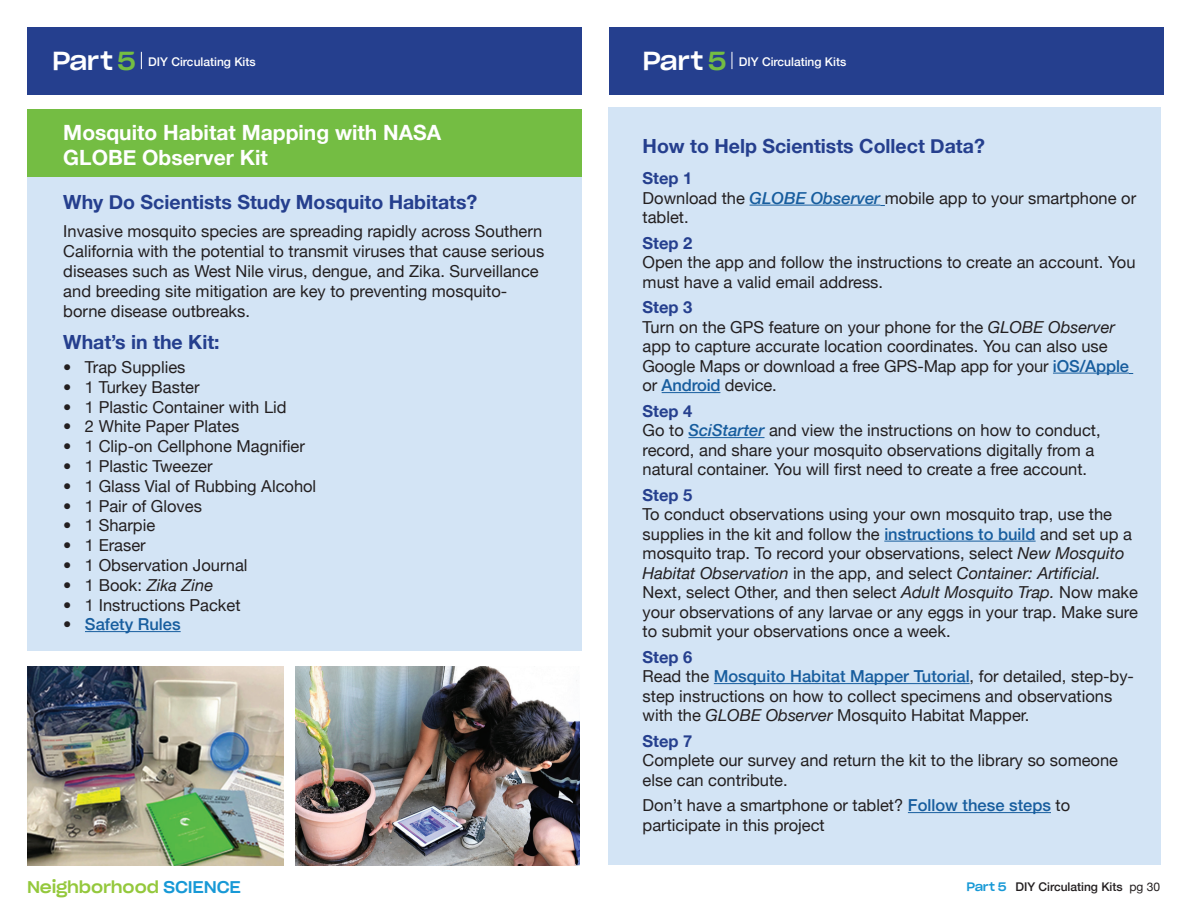
<style>
.page{position:relative;width:1188px;height:918px;background:#fff}
.page>*{position:absolute;margin:0;border:0;box-sizing:border-box;transform-origin:0 0}
.t1{font:700 21px/25.2px "Helvetica Neue";color:#fff}
.t2{font:700 19.5px "Helvetica Neue";color:#253f8e}
.t3{font:16.5px/19.5px "Helvetica Neue";color:#231f20}
.t4{font:16.5px "Sharp Grotesk DB Medium 22";letter-spacing:-.01em;color:#94c83c}
.t5{font:700 16.5px "Helvetica Neue";color:#253f8e}
.t6{font:italic 16.5px "Helvetica Neue";color:#231f20}
.t7{font:500 16.5px "Helvetica Neue";color:#175d9e}
.t8{font:500 12px "Helvetica Neue";color:#fff}
.t9{font:500 12px "Helvetica Neue";color:#231f20}
.s1{font-family:"Sharp Grotesk DB Medium 22";font-weight:400;font-size:25.5px}
.s2{font-family:"Sharp Grotesk DB Medium 22";font-weight:400;font-size:25.5px;color:#74bd43}
.s3{font-weight:500}
.s4{font-weight:500;font-style:normal}
.s5{font-style:normal}
.s6{color:#231f20}
.s7{font-weight:700;color:#253f8e}
.s8{font-weight:500;font-style:italic;color:#175d9e}
.s9{font-style:italic}
.s10{font-weight:500;color:#175d9e}
.s11{color:#1899d6}
.s12{font-family:"Sharp Grotesk DB Medium 22";font-weight:400;color:#1899d6}
.s13{font-weight:400}
</style>
<div class="page">
<div style="left:27px;top:27px;width:554px;height:67px;background:#253f8e"></div>
<svg style="left:141px;top:52px;width:1px;height:17px"></svg>
<div style="left:27px;top:109px;width:554px;height:542px;background:#d3e4f5"></div>
<div style="left:608px;top:107px;width:553px;height:758px;background:#d3e4f5"></div>
<hr style="left:750px;top:205px;width:130px;height:1px;background:#175d9e">
<hr style="left:1053px;top:373px;width:76px;height:1px;background:#175d9e">
<hr style="left:662px;top:392px;width:58px;height:1px;background:#175d9e">
<hr style="left:688px;top:437px;width:77px;height:1px;background:#175d9e">
<hr style="left:884px;top:541px;width:152px;height:1px;background:#175d9e">
<hr style="left:714px;top:683px;width:256px;height:1px;background:#175d9e">
<hr style="left:908px;top:812px;width:143px;height:1px;background:#175d9e">
<div style="left:609px;top:27px;width:554px;height:67px;background:#253f8e"></div>
<svg style="left:732px;top:52px;width:1px;height:17px"></svg>
<div style="left:27px;top:109px;width:554px;height:68px;background:#74bd43"></div>
<hr style="left:85px;top:631px;width:96px;height:1px;background:#175d9e">
<img style="left:27px;top:666px;width:257px;height:199px">
<img style="left:295px;top:666px;width:285px;height:200px">
<p class="t8" style="left:52px;top:52px;width:205px"><span class="s1">Part</span> <span class="s2">5</span> DIY Circulating Kits</p>
<p class="t1" style="left:63px;top:121px;width:379px">Mosquito Habitat Mapping with NASA<br>GLOBE Observer Kit</p>
<p class="t2" style="left:63px;top:186px;width:416px">Why Do Scientists Study Mosquito Habitats?</p>
<p class="t3" style="left:63px;top:223px;width:482px">Invasive mosquito species are spreading rapidly across Southern California with the potential to transmit viruses that cause serious diseases such as West Nile virus, dengue, and Zika. Surveillance and breeding site mitigation are key to preventing mosquito&shy;borne disease outbreaks.</p>
<p class="t2" style="left:63px;top:327px;width:158px">What’s in the Kit:</p>
<p class="t3" style="left:63px;top:358px;width:124px"><span class="s3">•</span> Trap Supplies</p>
<p class="t3" style="left:63px;top:378px;width:138px"><span class="s3">•</span> 1 Turkey Baster</p>
<p class="t3" style="left:63px;top:398px;width:225px"><span class="s3">•</span> 1 Plastic Container with Lid</p>
<p class="t3" style="left:63px;top:418px;width:178px"><span class="s3">•</span> 2 White Paper Plates</p>
<p class="t3" style="left:63px;top:438px;width:243px"><span class="s3">•</span> 1 Clip-on Cellphone Magnifier</p>
<p class="t3" style="left:63px;top:457px;width:151px"><span class="s3">•</span> 1 Plastic Tweezer</p>
<p class="t3" style="left:63px;top:477px;width:255px"><span class="s3">•</span> 1 Glass Vial of Rubbing Alcohol</p>
<p class="t3" style="left:63px;top:497px;width:140px"><span class="s3">•</span> 1 Pair of Gloves</p>
<p class="t3" style="left:63px;top:517px;width:93px"><span class="s3">•</span> 1 Sharpie</p>
<p class="t3" style="left:63px;top:537px;width:84px"><span class="s3">•</span> 1 Eraser</p>
<p class="t3" style="left:63px;top:556px;width:186px"><span class="s3">•</span> 1 Observation Journal</p>
<p class="t6" style="left:63px;top:573px;width:152px"><span class="s4">•</span> <span class="s5">1 Book:</span> Zika Zine</p>
<p class="t3" style="left:63px;top:596px;width:179px"><span class="s3">•</span> 1 Instructions Packet</p>
<p class="t7" style="left:63px;top:611px;width:119px"><span class="s6">•</span> Safety Rules</p>
<p class="t8" style="left:643px;top:52px;width:205px"><span class="s1">Part</span> <span class="s2">5</span> DIY Circulating Kits</p>
<p class="t2" style="left:643px;top:131px;width:344px">How to Help Scientists Collect Data?</p>
<p class="t3" style="left:643px;top:170px;width:495px"><span class="s7">Step 1<br></span>Download the <span class="s8">GLOBE Observer</span> mobile app to your smartphone or tablet.</p>
<p class="t5" style="left:643px;top:230px;width:51px">Step 2</p>
<p class="t3" style="left:643px;top:254px;width:494px">Open the app and follow the instructions to create an account. You must have a valid email address.</p>
<p class="t3" style="left:643px;top:299px;width:488px"><span class="s7">Step 3<br></span>Turn on the GPS feature on your phone for the <span class="s9">GLOBE Observer </span>app to capture accurate location coordinates. You can also use Google Maps or download a free GPS-Map app for your <span class="s10">iOS/Apple </span>or <span class="s10">Android</span> device.</p>
<p class="t3" style="left:643px;top:402px;width:460px"><span class="s7">Step 4<br></span>Go to <span class="s8">SciStarter</span> and view the instructions on how to conduct, record, and share your mosquito observations digitally from a natural container. You will first need to create a free account.</p>
<p class="t5" style="left:643px;top:482px;width:51px">Step 5</p>
<p class="t3" style="left:643px;top:506px;width:497px">To conduct observations using your own mosquito trap, use the supplies in the kit and follow the <span class="s10">instructions to build</span> and set up a mosquito trap. To record your observations, select <span class="s9">New Mosquito Habitat Observation</span> in the app, and select <span class="s9">Container: Artificial.<br></span>Next, select Other, and then select <span class="s9">Adult Mosquito Trap.</span> Now make your observations of any larvae or any eggs in your trap. Make sure to submit your observations once a week.</p>
<p class="t3" style="left:643px;top:648px;width:493px"><span class="s7">Step 6<br></span>Read the <span class="s10">Mosquito Habitat Mapper Tutorial</span>, for detailed, step-by&shy;step instructions on how to collect specimens and observations with the <span class="s9">GLOBE Observer</span> Mosquito Habitat Mapper.</p>
<p class="t5" style="left:643px;top:728px;width:51px">Step 7</p>
<p class="t3" style="left:643px;top:752px;width:477px">Complete our survey and return the kit to the library so someone else can contribute.</p>
<p class="t3" style="left:643px;top:797px;width:429px">Don’t have a smartphone or tablet? <span class="s10">Follow these steps</span> to participate in this project</p>
<p class="t4" style="left:27px;top:873px;width:215px">Neighborhood <span class="s11">SCIENCE</span></p>
<p class="t9" style="left:967px;top:877px;width:195px"><span class="s12">Part 5</span> DIY Circulating Kits <span class="s13">pg 30</span></p>
</div>
